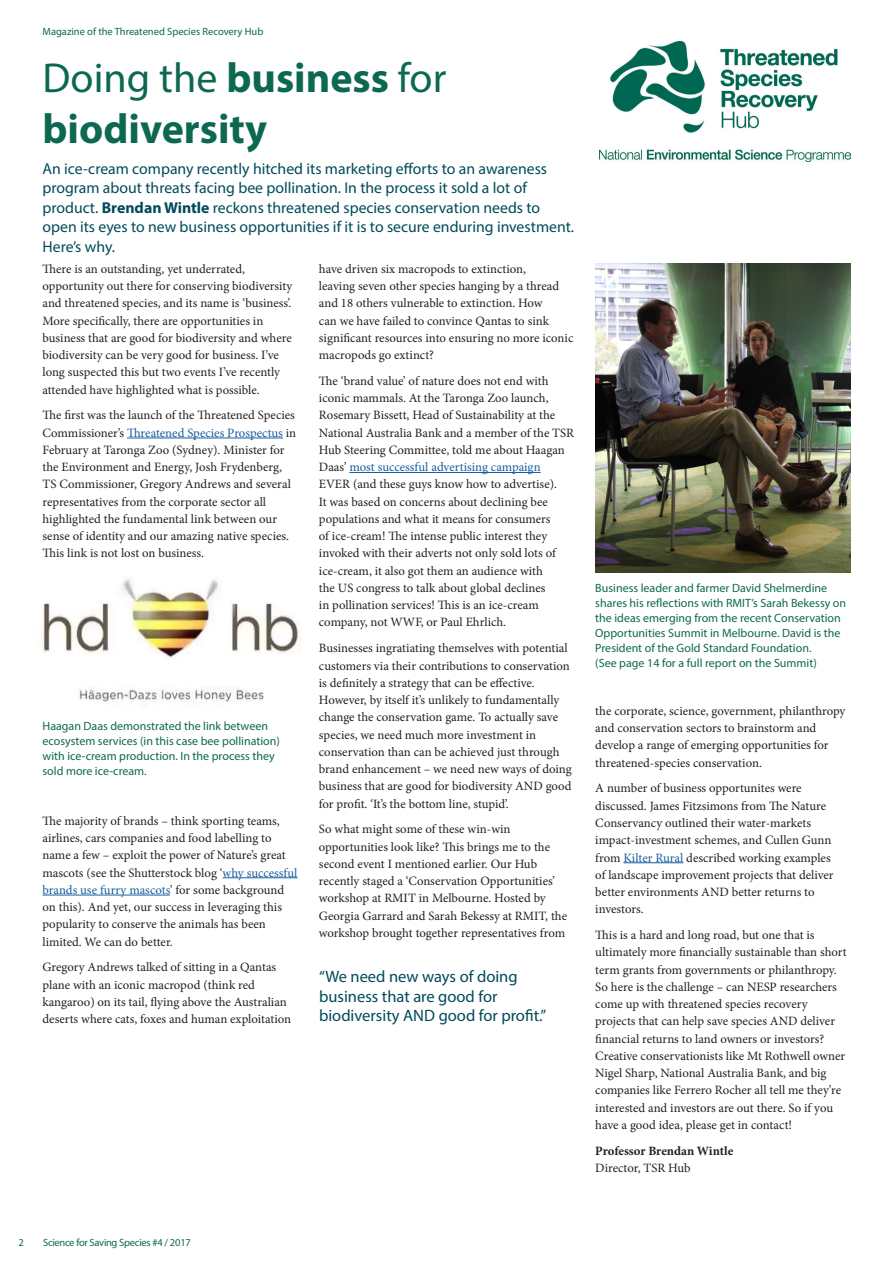
<style>
.page{position:relative;width:893px;height:1263px;background:#fff}
.page>*{position:absolute;margin:0;border:0;box-sizing:border-box;transform-origin:0 0}
.t1{font:700 42px/50.4px "Myriad Pro";color:#0d6852}
.drop_quotes{font:16.5px/19.5px "Myriad Pro";color:#014b5a}
.intro_para_-_main_ar{font:15.75px/19.5px "Myriad Pro";color:#014b5a}
.text_-_main_articles{font:12.75px/17.2px "Minion Pro";color:#231f20}
.text_-_main_articles-2{font:700 12.75px/17.2px "Minion Pro";letter-spacing:-.005em;color:#231f20}
.photo_captions{font:12px/15px "Myriad Pro";color:#0d6852}
.t2{font:10.5px "Myriad Pro";color:#0d6852}
.t3{font:10.5px "Myriad Pro";letter-spacing:-.02em;color:#0d6852}
.t4{font:10.5px "Myriad Pro";letter-spacing:-.04em;color:#0d6852}
.s1{font-weight:400}
.s2{font-weight:700}
.s3{color:#175d9e}
</style>
<div class="page">
<hr style="left:127px;top:438px;width:156px;height:1px;background:#175d9e">
<hr style="left:223px;top:877px;width:75px;height:1px;background:#175d9e">
<hr style="left:43px;top:895px;width:127px;height:1px;background:#175d9e">
<hr style="left:349px;top:472px;width:192px;height:1px;background:#175d9e">
<hr style="left:623px;top:862px;width:60px;height:1px;background:#175d9e">
<img style="left:41px;top:579px;width:259px;height:123px">
<img style="left:595px;top:264px;width:255px;height:308px">
<img style="left:600px;top:41px;width:250px;height:121px">
<p class="t2" style="left:43px;top:25px;width:222px">Magazine of the Threatened Species Recovery Hub</p>
<p class="t1" style="left:43px;top:51px;width:405px"><span class="s1">Doing the</span> business <span class="s1">for </span>biodiversity</p>
<p class="intro_para_-_main_ar" style="left:43px;top:158px;width:533px">An ice-cream company recently hitched its marketing efforts to an awareness program about threats facing bee pollination. In the process it sold a lot of product. <span class="s2">Brendan Wintle</span> reckons threatened species conservation needs to open its eyes to new business opportunities if it is to secure enduring investment.<br>Here’s why.</p>
<p class="text_-_main_articles" style="left:43px;top:260px;width:251px">There is an outstanding, yet underrated, opportunity out there for conserving biodiversity and threatened species, and its name is ‘business’.<br>More specifically, there are opportunities in business that are good for biodiversity and where biodiversity can be very good for business. I’ve long suspected this but two events I’ve recently attended have highlighted what is possible.</p>
<p class="text_-_main_articles" style="left:43px;top:407px;width:255px">The first was the launch of the Threatened Species Commissioner’s <span class="s3">Threatened Species Prospectus</span> in February at Taronga Zoo (Sydney). Minister for the Environment and Energy, Josh Frydenberg, TS Commissioner, Gregory Andrews and several representatives from the corporate sector all highlighted the fundamental link between our sense of identity and our amazing native species.<br>This link is not lost on business.</p>
<p class="photo_captions" style="left:43px;top:719px;width:239px">Haagan Daas demonstrated the link between ecosystem services (in this case bee pollination) with ice-cream production. In the process they sold more ice-cream.</p>
<p class="text_-_main_articles" style="left:43px;top:812px;width:256px">The majority of brands – think sporting teams, airlines, cars companies and food labelling to name a few – exploit the power of Nature’s great mascots (see the Shutterstock blog ‘<span class="s3">why successful brands use furry mascots</span>’ for some background on this). And yet, our success in leveraging this popularity to conserve the animals has been limited. We can do better.</p>
<p class="text_-_main_articles" style="left:43px;top:959px;width:250px">Gregory Andrews talked of sitting in a Qantas plane with an iconic macropod (think red kangaroo) on its tail, flying above the Australian deserts where cats, foxes and human exploitation</p>
<p class="text_-_main_articles" style="left:319px;top:260px;width:256px">have driven six macropods to extinction,<br>leaving seven other species hanging by a thread and 18 others vulnerable to extinction. How<br>can we have failed to convince Qantas to sink significant resources into ensuring no more iconic macropods go extinct?</p>
<p class="text_-_main_articles" style="left:319px;top:372px;width:257px">The ‘brand value’ of nature does not end with iconic mammals. At the Taronga Zoo launch, Rosemary Bissett, Head of Sustainability at the National Australia Bank and a member of the TSR Hub Steering Committee, told me about Haagan Daas’ <span class="s3">most successful advertising campaign </span>EVER (and these guys know how to advertise).<br>It was based on concerns about declining bee populations and what it means for consumers<br>of ice-cream! The intense public interest they invoked with their adverts not only sold lots of ice-cream, it also got them an audience with<br>the US congress to talk about global declines<br>in pollination services! This is an ice-cream company, not WWF, or Paul Ehrlich.</p>
<p class="text_-_main_articles" style="left:319px;top:640px;width:254px">Businesses ingratiating themselves with potential customers via their contributions to conservation is definitely a strategy that can be effective.<br>However, by itself it’s unlikely to fundamentally change the conservation game. To actually save species, we need much more investment in conservation than can be achieved just through brand enhancement – we need new ways of doing business that are good for biodiversity AND good for profit. ‘It’s the bottom line, stupid’.</p>
<p class="text_-_main_articles" style="left:319px;top:821px;width:250px">So what might some of these win-win opportunities look like? This brings me to the second event I mentioned earlier. Our Hub recently staged a ‘Conservation Opportunities’ workshop at RMIT in Melbourne. Hosted by Georgia Garrard and Sarah Bekessy at RMIT, the workshop brought together representatives from</p>
<p class="drop_quotes" style="left:319px;top:967px;width:229px">“We need new ways of doing business that are good for biodiversity AND good for profit.”</p>
<p class="photo_captions" style="left:595px;top:580px;width:252px">Business leader and farmer David Shelmerdine shares his reflections with RMIT’s Sarah Bekessy on the ideas emerging from the recent Conservation Opportunities Summit in Melbourne. David is the President of the Gold Standard Foundation.<br>(See page 14 for a full report on the Summit)</p>
<p class="text_-_main_articles" style="left:595px;top:702px;width:252px">the corporate, science, government, philanthropy and conservation sectors to brainstorm and develop a range of emerging opportunities for threatened-species conservation.</p>
<p class="text_-_main_articles" style="left:595px;top:780px;width:240px">A number of business opportunites were discussed. James Fitzsimons from The Nature Conservancy outlined their water-markets impact-investment schemes, and Cullen Gunn from <span class="s3">Kilter Rural</span> described working examples of landscape improvement projects that deliver better environments AND better returns to investors.</p>
<p class="text_-_main_articles" style="left:595px;top:926px;width:253px">This is a hard and long road, but one that is ultimately more financially sustainable than short term grants from governments or philanthropy.<br>So here is the challenge – can NESP researchers come up with threatened species recovery projects that can help save species AND deliver financial returns to land owners or investors?<br>Creative conservationists like Mt Rothwell owner Nigel Sharp, National Australia Bank, and big companies like Ferrero Rocher all tell me they’re interested and investors are out there. So if you have a good idea, please get in contact!</p>
<p class="text_-_main_articles-2" style="left:595px;top:1142px;width:140px">Professor Brendan Wintle<br><span class="s1">Director, TSR Hub</span></p>
<p class="t3" style="left:19px;top:1236px;width:7px">2</p>
<p class="t4" style="left:79px;top:1236px;width:119px">Science for sav ng species #4</p>
<p class="t3" style="left:43px;top:1236px;width:149px">Science for Saving Species #4 / 2017</p>
</div>
